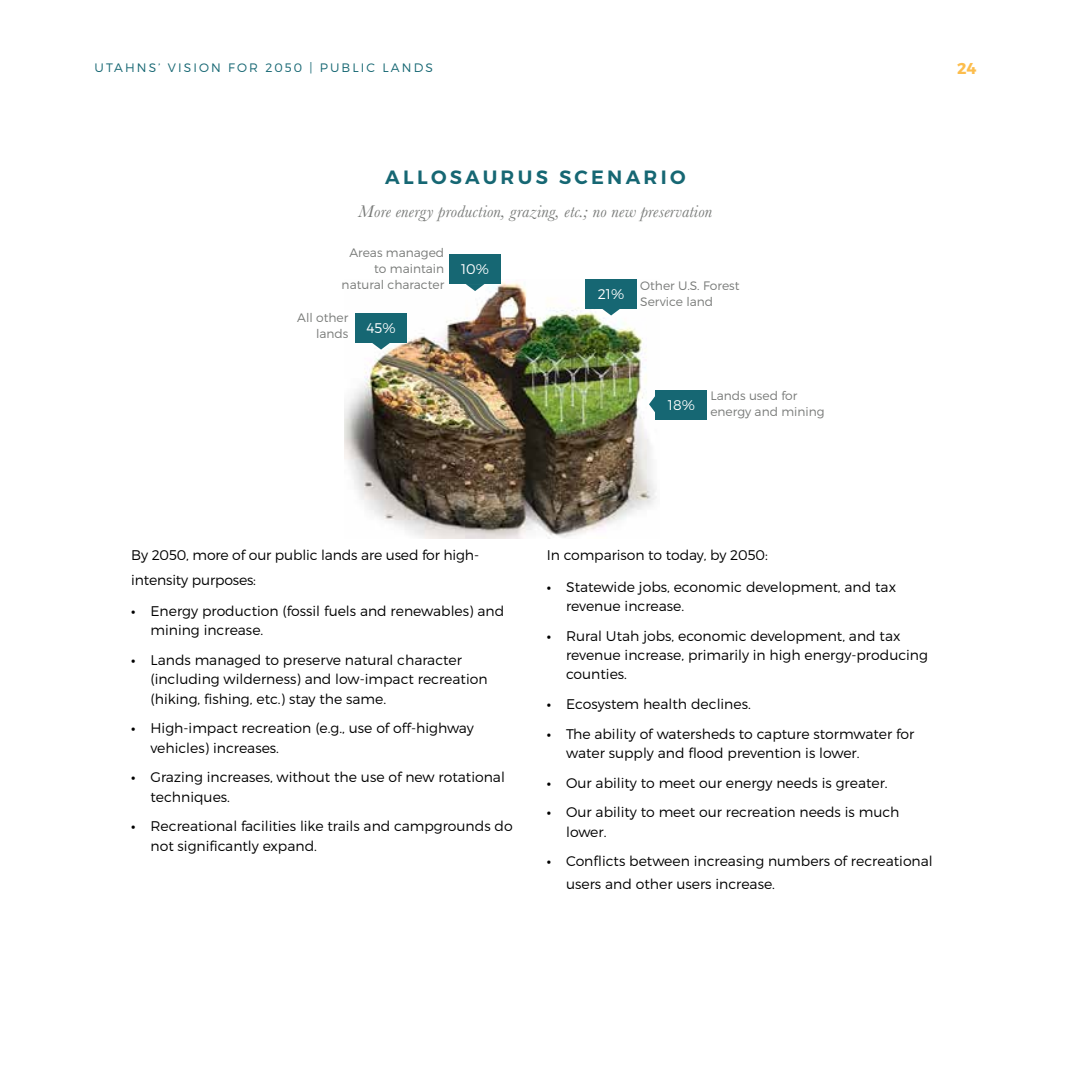
<style>
.page{position:relative;width:1071px;height:1071px;background:#fff}
.page>*{position:absolute;margin:0;border:0;box-sizing:border-box;transform-origin:0 0}
.t1{font:600 19.25px "Montserrat";letter-spacing:.17em;color:#166773}
.t2{font:italic 17.5px "Baskerville";letter-spacing:.01em;color:#787a78}
.t3{font:700 15.75px "Montserrat";color:#fcbd4d}
.t4{font:300 14px/19.2px "Montserrat";color:#000}
.t5{font:300 14px "Montserrat";color:#fff}
.t6{font:300 12.25px/15.8px "Montserrat";color:#787a78}
.t7{font:300 12.25px "Montserrat";letter-spacing:.17em;color:#166773}
.s1{font-weight:600}
</style>
<div class="page">
<img style="left:345px;top:282px;width:315px;height:257px">
<div style="left:355px;top:314px;width:52px;height:29px;background:#166773"></div>
<svg style="left:372px;top:343px;width:18px;height:7px"></svg>
<div style="left:449px;top:255px;width:52px;height:29px;background:#166773"></div>
<svg style="left:466px;top:284px;width:18px;height:7px"></svg>
<div style="left:585px;top:279px;width:52px;height:30px;background:#166773"></div>
<svg style="left:602px;top:309px;width:19px;height:7px"></svg>
<svg style="left:649px;top:395px;width:7px;height:19px"></svg>
<div style="left:656px;top:390px;width:51px;height:29px;background:#166773"></div>
<p class="t7" style="left:95px;top:60px;width:340px">UTAHNS’ VISION FOR 2050 | PUBLIC LANDS</p>
<p class="t3" style="left:957px;top:59px;width:21px">24</p>
<h1 class="t1" style="left:385px;top:165px;width:302px">ALLOSAURUS SCENARIO</h1>
<p class="t2" style="left:359px;top:200px;width:355px">More energy production, grazing, etc.; no new preservation</p>
<p class="t6" style="left:342px;top:245px;width:104px;text-align:right">Areas managed to maintain natural character</p>
<p class="t6" style="left:297px;top:310px;width:53px;text-align:right">All other lands</p>
<p class="t5" style="left:366px;top:320px;width:31px">45%</p>
<p class="t5" style="left:461px;top:261px;width:29px">10%</p>
<p class="t5" style="left:598px;top:285px;width:28px">21%</p>
<p class="t6" style="left:640px;top:278px;width:101px">Other U.S. Forest<br>Service land</p>
<p class="t5" style="left:668px;top:396px;width:29px">18%</p>
<p class="t6" style="left:710px;top:388px;width:116px">Lands used for energy and mining</p>
<p class="t4" style="left:131px;top:543px;width:349px;line-height:24.5px">By 2050, more of our public lands are used for high&shy;intensity purposes:</p>
<p class="t4" style="left:150px;top:601px;width:355px;text-indent:-19px"><span class="s1">•</span> Energy production (fossil fuels and renewables) and mining increase.</p>
<p class="t4" style="left:150px;top:650px;width:339px;text-indent:-19px"><span class="s1">•</span> Lands managed to preserve natural character (including wilderness) and low-impact recreation (hiking, fishing, etc.) stay the same.</p>
<p class="t4" style="left:150px;top:719px;width:325px;text-indent:-19px"><span class="s1">•</span> High-impact recreation (e.g., use of off-highway vehicles) increases.</p>
<p class="t4" style="left:150px;top:768px;width:356px;text-indent:-19px"><span class="s1">•</span> Grazing increases, without the use of new rotational techniques.</p>
<p class="t4" style="left:150px;top:817px;width:364px;text-indent:-19px"><span class="s1">•</span> Recreational facilities like trails and campgrounds do not significantly expand.</p>
<p class="t4" style="left:547px;top:545px;width:222px">In comparison to today, by 2050:</p>
<p class="t4" style="left:566px;top:577px;width:332px;text-indent:-19px"><span class="s1">•</span> Statewide jobs, economic development, and tax revenue increase.</p>
<p class="t4" style="left:566px;top:626px;width:363px;text-indent:-19px"><span class="s1">•</span> Rural Utah jobs, economic development, and tax revenue increase, primarily in high energy-producing counties.</p>
<p class="t4" style="left:547px;top:694px;width:205px"><span class="s1">•</span> Ecosystem health declines.</p>
<p class="t4" style="left:566px;top:724px;width:350px;text-indent:-19px"><span class="s1">•</span> The ability of watersheds to capture stormwater for water supply and flood prevention is lower.</p>
<p class="t4" style="left:547px;top:773px;width:342px"><span class="s1">•</span> Our ability to meet our energy needs is greater.</p>
<p class="t4" style="left:566px;top:803px;width:335px;text-indent:-19px"><span class="s1">•</span> Our ability to meet our recreation needs is much lower.</p>
<p class="t4" style="left:566px;top:850px;width:368px;line-height:22.8px;text-indent:-19px"><span class="s1">•</span> Conflicts between increasing numbers of recreational users and other users increase.</p>
</div>
